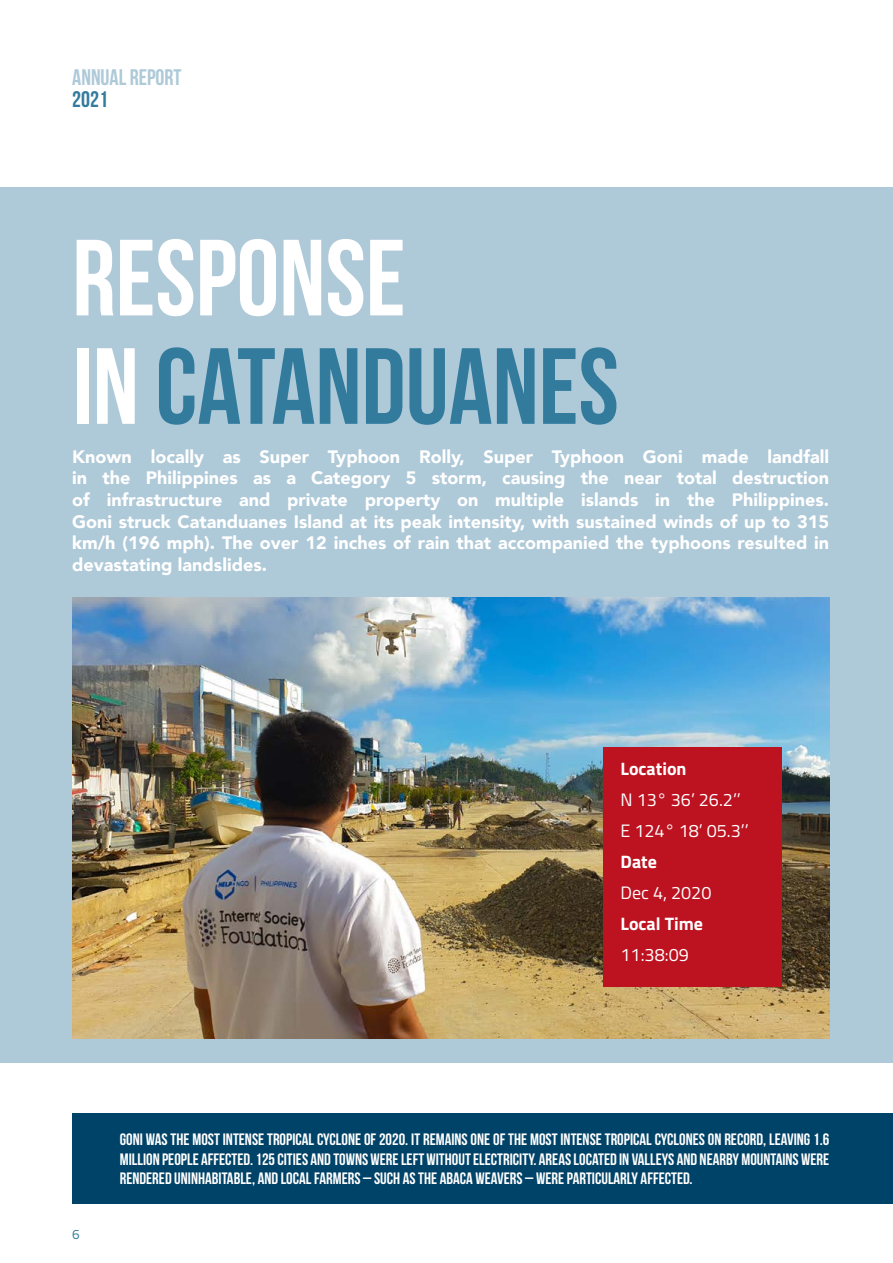
<style>
.page{position:relative;width:893px;height:1263px;background:#fff}
.page>*{position:absolute;margin:0;border:0;box-sizing:border-box;transform-origin:0 0}
.t1{font:108px/108.4px "Bebas Neue";color:#327b9d}
.t2{font:22.5px "Bebas Neue";color:#aec9d8}
.t3{font:22.5px "Bebas Neue";color:#327b9d}
.t4{font:900 18px/21.6px "Avenir";color:#fff;text-align:justify}
.t5{font:18px/31px "Titillium Web";color:#fff}
.t6{font:700 18px "Titillium Web";color:#fff}
.t7{font:16.5px/19.8px "Bebas Neue";color:#fff;text-align:justify}
.t8{font:13.5px "Titillium Web";color:#327b9d}
.s1{color:#fff}
</style>
<div class="page">
<div style="left:0;top:187px;width:893px;height:876px;background:#aec9d8"></div>
<img style="left:72px;top:597px;width:757px;height:442px">
<div style="left:603px;top:747px;width:179px;height:239px;background:#bd1220"></div>
<div style="left:72px;top:1113px;width:821px;height:90px;background:#004368"></div>
<p class="t2" style="left:72px;top:65px;width:111px">ANNUAL REPORT</p>
<p class="t3" style="left:72px;top:87px;width:37px">2021</p>
<h1 class="t1" style="left:72px;top:223px;width:548px"><span class="s1">RESPONSE<br>IN</span> CATANDUANES</h1>
<p class="t4" style="left:72px;top:445px;width:758px">Known locally as Super Typhoon Rolly, Super Typhoon Goni made landfall in the Philippines as a Category 5 storm, causing the near total destruction of infrastructure and private property on multiple islands in the Philippines.<br>Goni struck Catanduanes Island at its peak intensity, with sustained winds of up to 315 km/h (196 mph). The over 12 inches of rain that accompanied the typhoons resulted in devastating landslides.</p>
<p class="t6" style="left:621px;top:755px;width:68px">Location</p>
<p class="t5" style="left:621px;top:783px;width:130px">N 13° 36’ 26.2’’<br>E 124° 18’ 05.3’’</p>
<p class="t6" style="left:621px;top:848px;width:38px">Date</p>
<p class="t5" style="left:621px;top:876px;width:92px">Dec 4, 2020</p>
<p class="t6" style="left:621px;top:910px;width:84px">Local Time</p>
<p class="t5" style="left:621px;top:938px;width:70px">11:38:09</p>
<p class="t8" style="left:72px;top:1224px;width:9px">6</p>
<p class="t7" style="left:120px;top:1129px;width:711px">GONI WAS THE MOST INTENSE TROPICAL CYCLONE OF 2020. IT REMAINS ONE OF THE MOST INTENSE TROPICAL CYCLONES ON RECORD, LEAVING 1.6<br>MILLION PEOPLE AFFECTED. 125 CITIES AND TOWNS WERE LEFT WITHOUT ELECTRICITY. AREAS LOCATED IN VALLEYS AND NEARBY MOUNTAINS WERE RENDERED UNINHABITABLE, AND LOCAL FARMERS – SUCH AS THE ABACA WEAVERS – WERE PARTICULARLY AFFECTED.</p>
</div>
